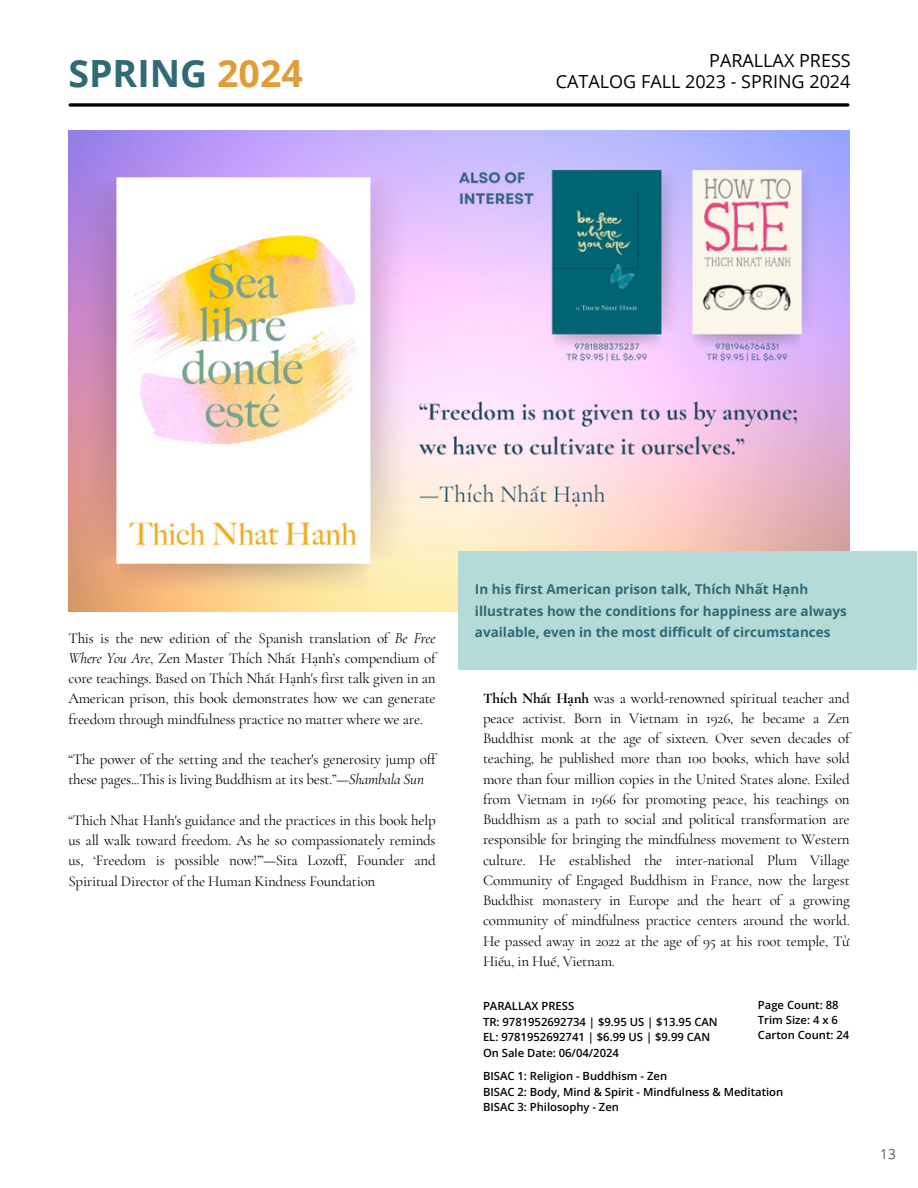
<style>
.page{position:relative;width:918px;height:1188px;background:#fff}
.page>*{position:absolute;margin:0;border:0;box-sizing:border-box;transform-origin:0 0}
.t1{font:700 37.5px "Open Sans";color:#2f6b77}
.t2{font:18px "Open Sans";color:#000}
.t3{font:15px/20.2px "Cormorant Garamond";letter-spacing:-.015em;color:#000;text-align:justify}
.t4{font:700 13.5px/21.3px "Open Sans";color:#2f6b77}
.t5{font:300 13.5px "Open Sans";color:#000}
.t6{font:600 11.25px "Open Sans";color:#000}
.s1{color:#e29c37}
.s2{font-style:italic}
.s3{font-weight:700}
</style>
<div class="page">
<img style="left:68px;top:131px;width:781px;height:480px">
<div style="left:458px;top:552px;width:459px;height:118px;background:#b4dbd7"></div>
<svg style="left:70px;top:103px;width:778px;height:4px;background:#272727"></svg>
<p class="t1" style="left:68px;top:47px;width:236px">SPRING <span class="s1">2024</span></p>
<p class="t2" style="left:709px;top:48px;width:143px">PARALLAX PRESS</p>
<p class="t2" style="left:556px;top:69px;width:296px">CATALOG FALL 2023 - SPRING 2024</p>
<p class="t3" style="left:68px;top:628px;width:369px">This is the new edition of the Spanish translation of <span class="s2">Be Free Where You Are</span>, Zen Master Thích Nhất Hạnh’s compendium of core teachings. Based on Thích Nhất Hạnh's first talk given in an American prison, this book demonstrates how we can generate freedom through mindfulness practice no matter where we are.</p>
<p class="t3" style="left:68px;top:749px;width:369px">“The power of the setting and the teacher's generosity jump off these pages...This is living Buddhism at its best.”—<span class="s2">Shambala Sun</span></p>
<p class="t3" style="left:68px;top:810px;width:369px">“Thich Nhat Hanh's guidance and the practices in this book help us all walk toward freedom. As he so compassionately reminds us, ‘Freedom is possible now!’”—Sita Lozoff, Founder and Spiritual Director of the Human Kindness Foundation</p>
<p class="t4" style="left:475px;top:579px;width:374px">In his first American prison talk, Thích Nhất Hạnh illustrates how the conditions for happiness are always available, even in the most difficult of circumstances</p>
<p class="t3" style="left:483px;top:688px;width:368px"><span class="s3">Thích Nhất Hạnh</span> was a world-renowned spiritual teacher and peace activist. Born in Vietnam in 1926, he became a Zen Buddhist monk at the age of sixteen. Over seven decades of teaching, he published more than 100 books, which have sold more than four million copies in the United States alone. Exiled from Vietnam in 1966 for promoting peace, his teachings on Buddhism as a path to social and political transformation are responsible for bringing the mindfulness movement to Western culture. He established the inter-national Plum Village Community of Engaged Buddhism in France, now the largest Buddhist monastery in Europe and the heart of a growing community of mindfulness practice centers around the world.<br>He passed away in 2022 at the age of 95 at his root temple, Từ Hiếu, in Huế, Vietnam.</p>
<p class="t6" style="left:758px;top:997px;width:82px">Page Count: 88</p>
<p class="t6" style="left:758px;top:1012px;width:81px">Trim Size: 4 x 6</p>
<p class="t6" style="left:758px;top:1027px;width:93px">Carton Count: 24</p>
<p class="t6" style="left:483px;top:998px;width:93px">PARALLAX PRESS</p>
<p class="t6" style="left:483px;top:1014px;width:236px">TR: 9781952692734 | $9.95 US | $13.95 CAN</p>
<p class="t6" style="left:483px;top:1029px;width:229px">EL: 9781952692741 | $6.99 US | $9.99 CAN</p>
<p class="t6" style="left:483px;top:1045px;width:137px">On Sale Date: 06/04/2024</p>
<p class="t6" style="left:483px;top:1068px;width:186px">BISAC 1: Religion - Buddhism - Zen</p>
<p class="t6" style="left:483px;top:1084px;width:302px">BISAC 2: Body, Mind &amp; Spirit - Mindfulness &amp; Meditation</p>
<p class="t6" style="left:483px;top:1099px;width:138px">BISAC 3: Philosophy - Zen</p>
<p class="t5" style="left:880px;top:1145px;width:17px">13</p>
</div>
